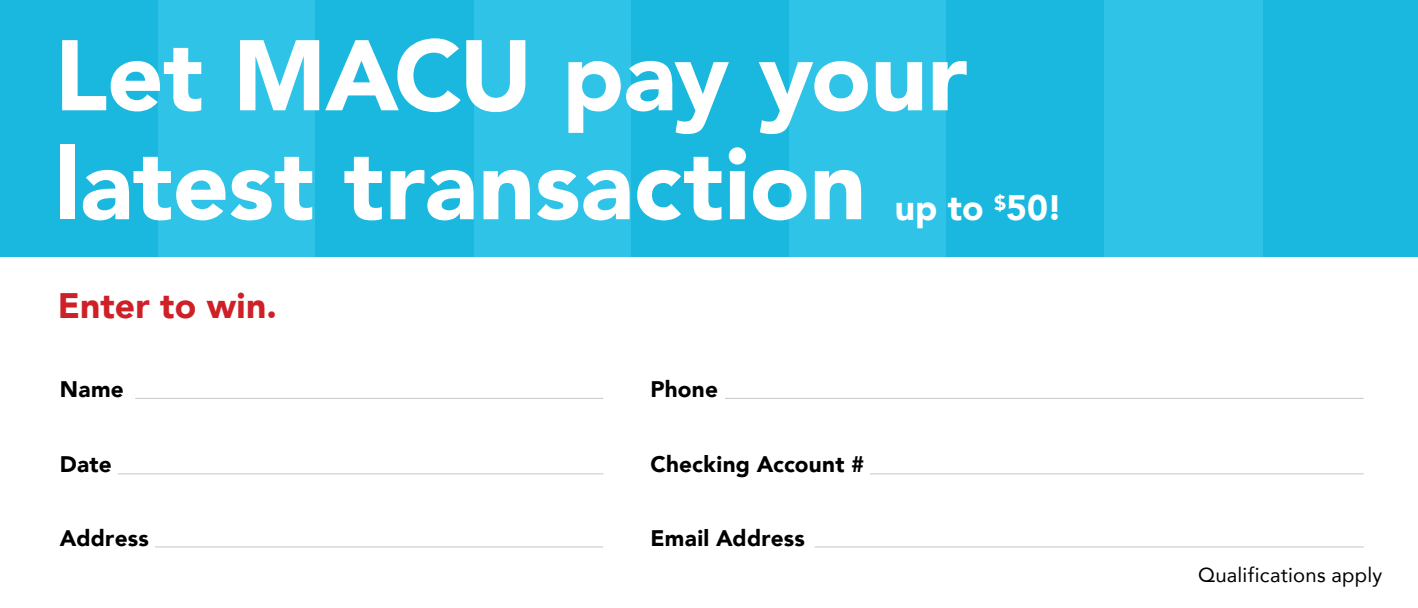
<style>
.page{position:relative;width:1418px;height:608px;background:#fff}
.page>*{position:absolute;margin:0;border:0;box-sizing:border-box;transform-origin:0 0}
.t1{font:900 99px/108.9px "Avenir";letter-spacing:-.005em;color:#fff}
.t2{font:900 35.32px "Avenir";letter-spacing:.005em;color:#cf2027}
.t3{font:900 35.32px "Avenir";color:#fff}
.t4{font:900 22.5px "Avenir";letter-spacing:.01em;color:#000}
.t5{font:20.25px "Avenir";letter-spacing:.01em;color:#000}
</style>
<div class="page">
<div style="left:1px;top:1px;width:158px;height:256px;background:#1ab8de"></div>
<div style="left:159px;top:1px;width:158px;height:256px;background:#2fc3e8"></div>
<div style="left:316px;top:1px;width:158px;height:256px;background:#1ab8de"></div>
<div style="left:474px;top:1px;width:158px;height:256px;background:#2fc3e8"></div>
<div style="left:631px;top:1px;width:158px;height:256px;background:#1ab8de"></div>
<div style="left:789px;top:1px;width:158px;height:256px;background:#2fc3e8"></div>
<div style="left:946px;top:1px;width:158px;height:256px;background:#1ab8de"></div>
<div style="left:1259px;top:1px;width:158px;height:256px;background:#1ab8de"></div>
<div style="left:1104px;top:1px;width:158px;height:256px;background:#2fc3e8"></div>
<hr style="left:135px;top:398px;width:468px;height:1px;background:#cccccb">
<hr style="left:118px;top:473px;width:485px;height:1px;background:#cccccb">
<hr style="left:155px;top:546px;width:448px;height:1px;background:#cccccb">
<hr style="left:725px;top:398px;width:638px;height:1px;background:#cccccb">
<hr style="left:870px;top:473px;width:493px;height:1px;background:#cccccb">
<hr style="left:814px;top:546px;width:549px;height:1px;background:#cccccb">
<h1 class="t1" style="left:54px;top:24px;width:915px">Let MACU pay your latest transaction</h1>
<h2 class="t3" style="left:894px;top:185px;width:169px">up to <sup>$</sup>50!</h2>
<h2 class="t2" style="left:58px;top:283px;width:221px">Enter to win.</h2>
<p class="t4" style="left:60px;top:374px;width:65px">Name</p>
<p class="t4" style="left:650px;top:374px;width:69px">Phone</p>
<p class="t4" style="left:60px;top:449px;width:53px">Date</p>
<p class="t4" style="left:650px;top:449px;width:215px">Checking Account #</p>
<p class="t4" style="left:60px;top:523px;width:90px">Address</p>
<p class="t4" style="left:650px;top:523px;width:156px">Email Address</p>
<p class="t5" style="left:1198px;top:561px;width:186px">Qualifications apply</p>
</div>
